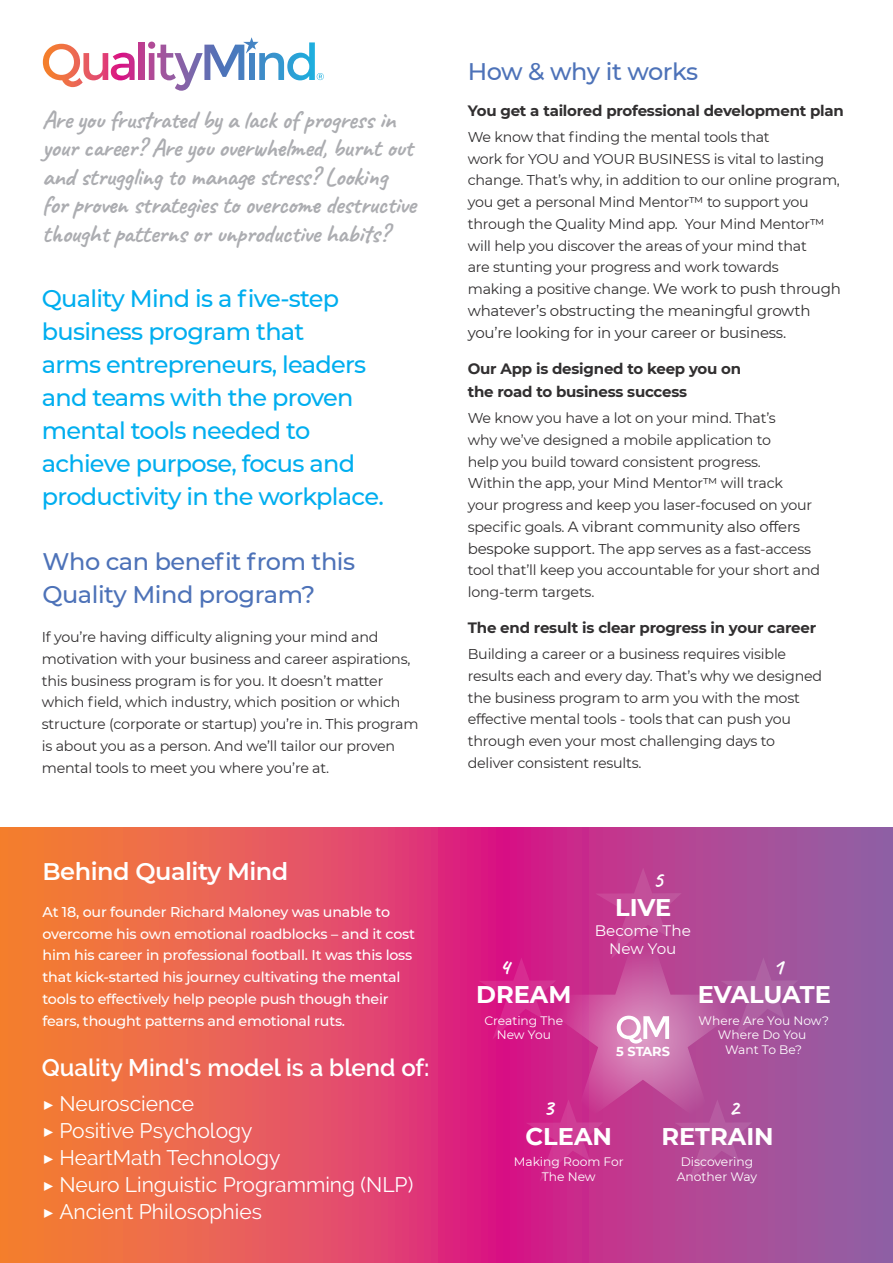
<style>
.page{position:relative;width:893px;height:1263px;background:#fff}
.page>*{position:absolute;margin:0;border:0;box-sizing:border-box;transform-origin:0 0}
.Paragraph_Style_2{font:700 25.5px/28.5px "Caveat";letter-spacing:-.015em;color:#acadb1}
.t1{font:700 24.15px "Montserrat";color:#fff}
.Bold_Gradient{font:500 24px/33px "Montserrat";letter-spacing:-.03em;color:#00aeef}
.t2{font:500 24px/33px "Montserrat";letter-spacing:-.02em;color:#4d72b8}
.Bold{font:600 24px "Raleway";color:#fff}
.t3{font:600 24px "Montserrat";letter-spacing:-.02em;color:#fff}
.t4{font:700 22.8px "Caveat";color:#fff}
.Bold-2{font:21px "Raleway";color:#fff}
.t5{font:15.15px/18.1px "Montserrat";color:#fff;text-align:center}
.Paragraph_Style_2-2{font:700 15px/23.2px "Montserrat";letter-spacing:-.015em;color:#312f30}
.Paragraph_Style_2-3{font:15px/21.8px "Montserrat";letter-spacing:-.015em;color:#312f30}
.Paragraph_Style_2-4{font:14.25px/21.8px "Montserrat";letter-spacing:-.015em;color:#312f30}
.Paragraph_Style_2-5{font:500 14.25px/21.8px "Montserrat";letter-spacing:-.015em;color:#fff}
.t6{font:700 12.9px "Montserrat";letter-spacing:-.005em;color:#fff}
.t7{font:12.3px/14.7px "Montserrat";color:#fff;text-align:center}
.s1{font-family:"Montserrat"}
.s2{font-size:15px}
.s3{font-size:14.25px}
</style>
<div class="page">
<svg style="left:0;top:827px;width:893px;height:436px;background:#e15163"></svg>
<svg style="left:43px;top:44px;width:92px;height:43px"></svg>
<div style="left:139px;top:42px;width:6px;height:38px;background:#bc3e90"></div>
<svg style="left:148px;top:37px;width:176px;height:54px"></svg>
<svg style="left:478px;top:957px;width:48px;height:83px;background:#d81a87"></svg>
<svg style="left:595px;top:867px;width:87px;height:42px;background:#c04193"></svg>
<svg style="left:674px;top:1132px;width:62px;height:49px;background:#b34e99"></svg>
<svg style="left:526px;top:1132px;width:77px;height:49px;background:#cd2b8c"></svg>
<svg style="left:526px;top:909px;width:210px;height:223px;background:#c44898"></svg>
<svg style="left:736px;top:827px;width:157px;height:434px;background:#9c579e"></svg>
<p class="Paragraph_Style_2" style="left:42px;top:105px;width:375px">Are you frustrated by a lack of progress in your career? Are you overwhelmed, burnt out and struggling to manage stress? Looking for proven strategies to overcome destructive thought patterns or unproductive habits?</p>
<p class="Bold_Gradient" style="left:42px;top:281px;width:343px">Quality Mind is a five-step business program that<br>arms entrepreneurs, leaders and teams with the proven mental tools needed to achieve purpose, focus and productivity in the workplace.</p>
<h2 class="t2" style="left:43px;top:544px;width:314px">Who can benefit from this<br>Quality Mind program?</h2>
<p class="Paragraph_Style_2-4" style="left:42px;top:626px;width:378px">If you’re having difficulty aligning your mind and motivation with your business and career aspirations, this business program is for you. It doesn’t matter which field, which industry, which position or which structure (corporate or startup) you’re in. This program is about you as a person. And we’ll tailor our proven mental tools to meet you where you’re at.</p>
<h2 class="t3" style="left:43px;top:855px;width:247px">Behind Quality Mind</h2>
<p class="Paragraph_Style_2-5" style="left:43px;top:900px;width:374px">At 18, our founder Richard Maloney was unable to overcome his own emotional roadblocks – and it cost him his career in professional football. It was this loss that kick-started his journey cultivating the mental tools to effectively help people push though their fears, thought patterns and emotional ruts.</p>
<p class="Bold" style="left:42px;top:1053px;width:389px">Quality Mind's model is a blend of:</p>
<p class="Bold-2" style="left:42px;top:1091px;width:154px"><span class="s1">▶</span> Neuroscience</p>
<p class="Bold-2" style="left:42px;top:1118px;width:212px"><span class="s1">▶</span> Positive Psychology</p>
<p class="Bold-2" style="left:42px;top:1145px;width:240px"><span class="s1">▶</span> HeartMath Technology</p>
<p class="Bold-2" style="left:42px;top:1172px;width:373px"><span class="s1">▶</span> Neuro Linguistic Programming (NLP)</p>
<p class="Bold-2" style="left:42px;top:1199px;width:222px"><span class="s1">▶</span> Ancient Philosophies</p>
<h2 class="t2" style="left:468px;top:54px;width:232px">How &amp; why it works</h2>
<p class="Paragraph_Style_2-2" style="left:468px;top:98px;width:378px">You get a tailored professional development plan</p>
<p class="Paragraph_Style_2-4" style="left:468px;top:125px;width:375px">We know that finding the mental tools that<br>work for YOU and YOUR BUSINESS is vital to lasting change. That’s why, in addition to our online program, you get a personal Mind Mentor™ to support you through the Quality Mind app. Your Mind Mentor™ will help you discover the areas of your mind that<br>are stunting your progress and work towards<br>making a positive change. <span class="s2">We work to push through</span></p>
<p class="Paragraph_Style_2-3" style="left:468px;top:299px;width:344px">whatever’s obstructing the meaningful growth you’re looking for in your career or business.</p>
<p class="Paragraph_Style_2-2" style="left:468px;top:356px;width:275px">Our App is designed to keep you on the road to business success</p>
<p class="Paragraph_Style_2-4" style="left:468px;top:407px;width:346px">We know you have a lot on your mind. That’s<br>why we’ve designed a mobile application to<br>help you build toward consistent progress.<br>Within the app, your Mind Mentor™ will track your progress and keep you laser-focused on your</p>
<p class="Paragraph_Style_2-3" style="left:468px;top:515px;width:334px"><span class="s3">specific goals.</span> A vibrant community also offers</p>
<p class="Paragraph_Style_2-4" style="left:468px;top:537px;width:354px"><span class="s2">bespoke support.</span> The app serves as a fast-access tool that’ll keep you accountable for your short and long-term targets.</p>
<p class="Paragraph_Style_2-2" style="left:468px;top:615px;width:350px">The end result is clear progress in your career</p>
<p class="Paragraph_Style_2-4" style="left:468px;top:643px;width:356px">Building a career or a business requires visible results each and every day. That’s why we designed the business program to arm you with the most effective mental tools - tools that can push you through even your most challenging days to deliver consistent results.</p>
<p class="t4" style="left:653px;top:865px;width:11px">5</p>
<p class="t1" style="left:615px;top:889px;width:58px">LIVE</p>
<p class="t5" style="left:595px;top:921px;width:98px">Become The<br>New You</p>
<p class="t4" style="left:499px;top:952px;width:12px">4</p>
<p class="t4" style="left:773px;top:952px;width:12px">1</p>
<p class="t1" style="left:476px;top:977px;width:97px">DREAM</p>
<p class="t7" style="left:484px;top:1012px;width:80px">Creating The<br>New You</p>
<p class="t6" style="left:616px;top:1042px;width:55px">5 STARS</p>
<p class="t1" style="left:698px;top:977px;width:135px">EVALUATE</p>
<p class="t7" style="left:698px;top:1012px;width:132px">Where Are You Now?<br>Where Do You<br>Want To Be?</p>
<p class="t4" style="left:543px;top:1093px;width:12px">3</p>
<p class="t4" style="left:729px;top:1093px;width:12px">2</p>
<p class="t1" style="left:661px;top:1118px;width:114px">RETRAIN</p>
<p class="t7" style="left:514px;top:1154px;width:112px">Making Room For<br>The New</p>
<p class="t7" style="left:677px;top:1154px;width:82px">Discovering<br>Another Way</p>
<p class="t1" style="left:526px;top:1118px;width:88px">CLEAN</p>
</div>
